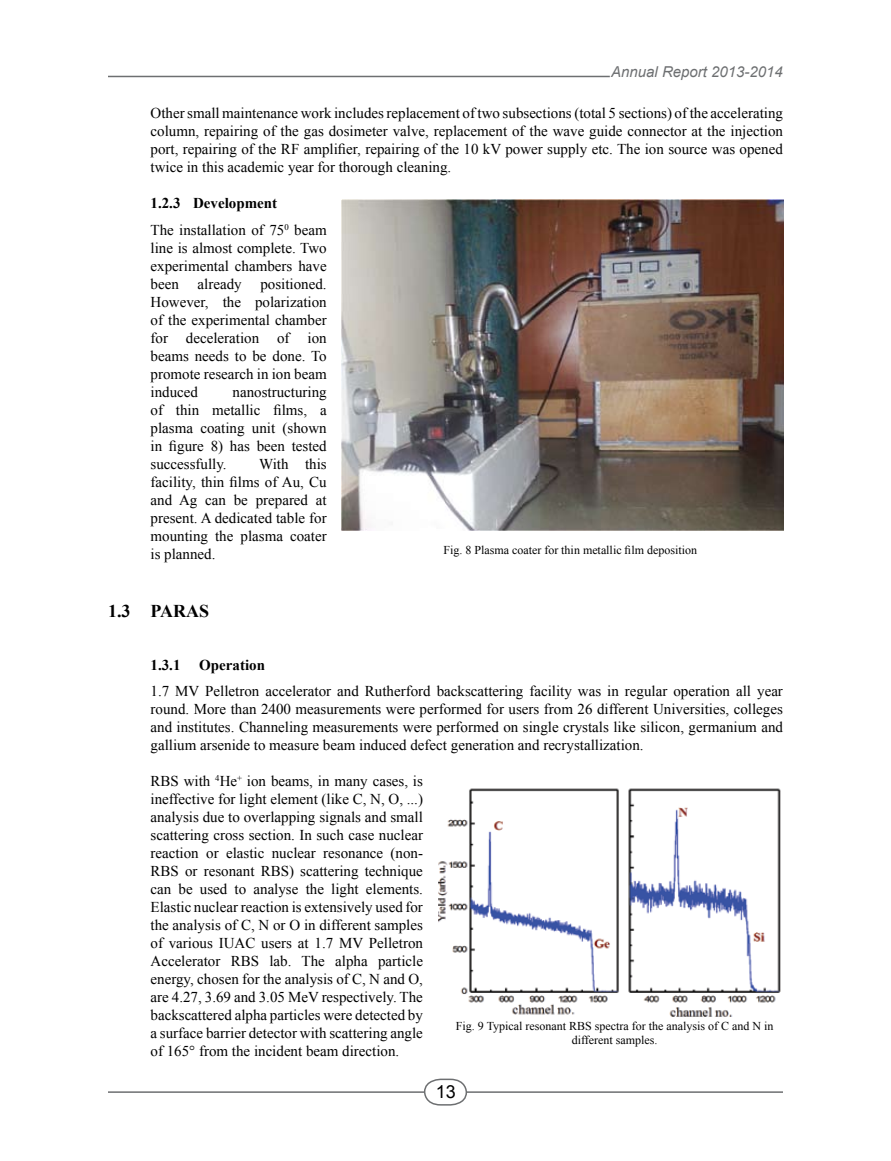
<style>
.page{position:relative;width:891px;height:1161px;background:#fff}
.page>*{position:absolute;margin:0;border:0;box-sizing:border-box;transform-origin:0 0}
.t1{font:700 18px "Times New Roman";color:#000}
.t2{font:18px "Arial";color:#000}
.t3{font:15px/18px "Times New Roman";color:#000;text-align:justify}
.t4{font:italic 15px "Arial";color:#6d6f71}
.t5{font:700 15px "Times New Roman";color:#000}
.t6{font:12px/14.4px "Times New Roman";color:#000;text-align:center}
.s1{font-weight:700}
</style>
<div class="page">
<hr style="left:108px;top:76px;width:502px;height:1px;background:#6d6f71">
<hr style="left:108px;top:1091px;width:675px;height:2px;background:#6d6f71">
<svg style="left:423px;top:1078px;width:45px;height:28px"></svg>
<img style="left:342px;top:200px;width:441px;height:331px">
<img style="left:438px;top:788px;width:343px;height:229px">
<p class="t4" style="left:611px;top:62px;width:173px">Annual Report 2013-2014</p>
<p class="t3" style="left:151px;top:104px;width:634px">Other small maintenance work includes replacement of two subsections (total 5 sections) of the accelerating column, repairing of the gas dosimeter valve, replacement of the wave guide connector at the injection port, repairing of the RF amplifier, repairing of the 10 kV power supply etc. The ion source was opened twice in this academic year for thorough cleaning.</p>
<p class="t3" style="left:151px;top:190px;width:178px;line-height:26.5px"><span class="s1">1.2.3 Development<br></span>The installation of 75<sup>0</sup> beam</p>
<p class="t3" style="left:151px;top:239px;width:178px">line is almost complete. Two experimental chambers have been already positioned.<br>However, the polarization of the experimental chamber for deceleration of ion beams needs to be done. To promote research in ion beam induced</p>
<p class="t3" style="left:151px;top:383px;width:178px;text-indent:82px">nanostructuring of thin metallic films, a plasma coating unit (shown in figure 8) has been tested successfully.</p>
<p class="t3" style="left:151px;top:455px;width:178px;text-indent:109px">With this facility, thin films of Au, Cu and Ag can be prepared at present. A dedicated table for mounting the plasma coater is planned.</p>
<p class="t6" style="left:443px;top:543px;width:255px">Fig. 8 Plasma coater for thin metallic film deposition</p>
<p class="t1" style="left:108px;top:598px;width:103px">1.3 PARAS</p>
<p class="t5" style="left:151px;top:654px;width:31px">1.3.1</p>
<p class="t5" style="left:199px;top:654px;width:67px">Operation</p>
<p class="t3" style="left:151px;top:682px;width:634px">1.7 MV Pelletron accelerator and Rutherford backscattering facility was in regular operation all year round. More than 2400 measurements were performed for users from 26 different Universities, colleges and institutes. Channeling measurements were performed on single crystals like silicon, germanium and gallium arsenide to measure beam induced defect generation and recrystallization.</p>
<p class="t3" style="left:151px;top:772px;width:274px">RBS with <sup>4</sup>He<sup>+</sup> ion beams, in many cases, is ineffective for light element (like C, N, O, ...) analysis due to overlapping signals and small scattering cross section. In such case nuclear reaction or elastic nuclear resonance (non-RBS or resonant RBS) scattering technique can be used to analyse the light elements.<br>Elastic nuclear reaction is extensively used for the analysis of C, N or O in different samples of various IUAC users at 1.7 MV Pelletron Accelerator RBS lab. The alpha particle energy, chosen for the analysis of C, N and O, are 4.27, 3.69 and 3.05 MeV respectively. The backscattered alpha particles were detected by a surface barrier detector with scattering angle of 165° from the incident beam direction.</p>
<p class="t6" style="left:456px;top:1018px;width:319px">Fig. 9 Typical resonant RBS spectra for the analysis of C and N in different samples.</p>
<p class="t2" style="left:436px;top:1080px;width:22px">13</p>
</div>
